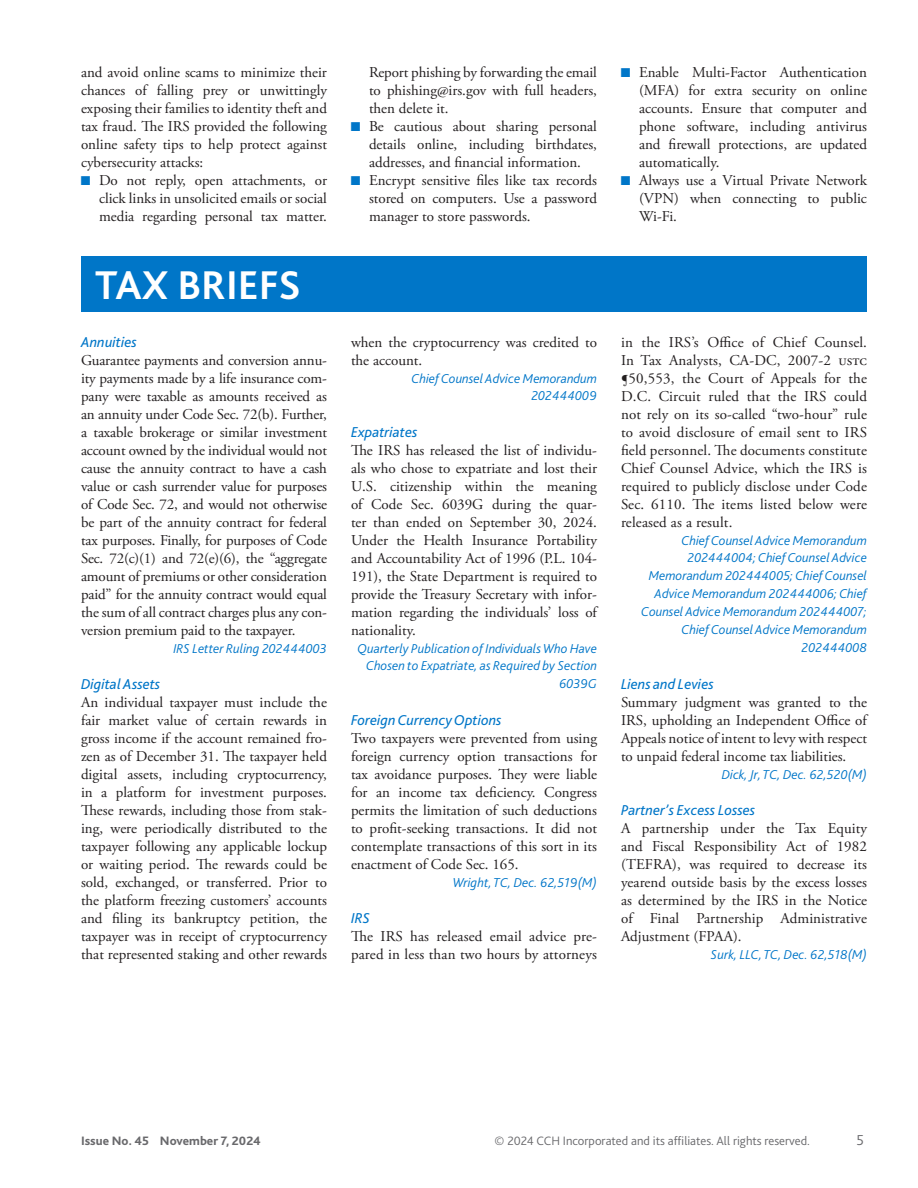
<style>
.page{position:relative;width:918px;height:1188px;background:#fff}
.page>*{position:absolute;margin:0;border:0;box-sizing:border-box;transform-origin:0 0}
.t1{font:700 42px "Bliss 2";color:#fff}
.t2{font:15px/18px "Adobe Garamond Pro";color:#231f20;text-align:justify}
.t3{font:italic 15px "Bliss 2";color:#0076c8}
.t4{font:300 15px "Bliss 2";color:#69696c}
.t5{font:italic 300 13.5px/18px "Bliss 2";color:#0076c8;text-align:right}
.t6{font:300 12.75px "Bliss 2";color:#69696c}
.t7{font:800 12.75px "Bliss 2";color:#69696c}
.s1{color:#0076c8}
</style>
<div class="page">
<div style="left:81px;top:256px;width:786px;height:56px;background:#0076c8"></div>
<p class="t2" style="left:81px;top:63px;width:248px">and avoid online scams to minimize their chances of falling prey or unwittingly exposing their families to identity theft and tax fraud. The IRS provided the following online safety tips to help protect against cybersecurity attacks:</p>
<p class="t2" style="left:99px;top:171px;width:229px;text-indent:-18px"><span class="s1">■</span> Do not reply, open attachments, or click links in unsolicited emails or social media regarding personal tax matter.</p>
<h1 class="t1" style="left:95px;top:258px;width:207px">TAX BRIEFS</h1>
<p class="t3" style="left:81px;top:332px;width:57px">Annuities</p>
<p class="t2" style="left:81px;top:351px;width:248px">Guarantee payments and conversion annu&shy;ity payments made by a life insurance com&shy;pany were taxable as amounts received as an annuity under Code Sec. 72(b). Further, a taxable brokerage or similar investment account owned by the individual would not cause the annuity contract to have a cash value or cash surrender value for purposes of Code Sec. 72, and would not otherwise be part of the annuity contract for federal tax purposes. Finally, for purposes of Code Sec. 72(c)(1) and 72(e)(6), the “aggregate amount of premiums or other consideration paid” for the annuity contract would equal the sum of all contract charges plus any con&shy;version premium paid to the taxpayer.</p>
<p class="t5" style="left:173px;top:639px;width:155px">IRS Letter Ruling 202444003</p>
<p class="t3" style="left:81px;top:674px;width:81px">Digital Assets</p>
<p class="t2" style="left:81px;top:693px;width:248px">An individual taxpayer must include the fair market value of certain rewards in gross income if the account remained fro&shy;zen as of December 31. The taxpayer held digital assets, including cryptocurrency, in a platform for investment purposes.<br>These rewards, including those from stak&shy;ing, were periodically distributed to the taxpayer following any applicable lockup or waiting period. The rewards could be sold, exchanged, or transferred. Prior to the platform freezing customers’ accounts and filing its bankruptcy petition, the taxpayer was in receipt of cryptocurrency that represented staking and other rewards</p>
<p class="t2" style="left:369px;top:63px;width:230px">Report phishing by forwarding the email to phishing@irs.gov with full headers, then delete it.</p>
<p class="t2" style="left:369px;top:117px;width:230px;text-indent:-18px"><span class="s1">■</span> Be cautious about sharing personal details online, including birthdates, addresses, and financial information.</p>
<p class="t2" style="left:369px;top:171px;width:230px;text-indent:-18px"><span class="s1">■</span> Encrypt sensitive files like tax records stored on computers. Use a password manager to store passwords.</p>
<p class="t2" style="left:639px;top:63px;width:230px;text-indent:-18px"><span class="s1">■</span> Enable Multi-Factor Authentication (MFA) for extra security on online accounts. Ensure that computer and phone software, including antivirus and firewall protections, are updated automatically.</p>
<p class="t2" style="left:639px;top:171px;width:229px;text-indent:-18px"><span class="s1">■</span> Always use a Virtual Private Network (VPN) when connecting to public Wi-Fi.</p>
<p class="t2" style="left:351px;top:333px;width:247px">when the cryptocurrency was credited to the account.</p>
<p class="t5" style="left:412px;top:369px;width:187px">Chief Counsel Advice Memorandum<br>202444009</p>
<p class="t3" style="left:351px;top:422px;width:68px">Expatriates</p>
<p class="t2" style="left:351px;top:441px;width:248px">The IRS has released the list of individu&shy;als who chose to expatriate and lost their U.S. citizenship within the meaning of Code Sec. 6039G during the quar&shy;ter than ended on September 30, 2024.<br>Under the Health Insurance Portability and Accountability Act of 1996 (P.L. 104- 191), the State Department is required to provide the Treasury Secretary with infor&shy;mation regarding the individuals’ loss of nationality.</p>
<p class="t5" style="left:358px;top:639px;width:241px">Quarterly Publication of Individuals Who Have<br>Chosen to Expatriate, as Required by Section<br>6039G</p>
<p class="t3" style="left:351px;top:710px;width:152px">Foreign Currency Options</p>
<p class="t2" style="left:351px;top:729px;width:248px">Two taxpayers were prevented from using foreign currency option transactions for tax avoidance purposes. They were liable for an income tax deficiency. Congress permits the limitation of such deductions to profit-seeking transactions. It did not contemplate transactions of this sort in its enactment of Code Sec. 165.</p>
<p class="t5" style="left:453px;top:873px;width:146px">Wright, TC, Dec. 62,519(M)</p>
<p class="t3" style="left:351px;top:908px;width:21px">IRS</p>
<p class="t2" style="left:351px;top:927px;width:248px">The IRS has released email advice pre&shy;pared in less than two hours by attorneys</p>
<p class="t2" style="left:621px;top:333px;width:248px">in the IRS’s Office of Chief Counsel.<br>In Tax Analysts, CA-DC, 2007-2 ustc ¶50,553, the Court of Appeals for the D.C. Circuit ruled that the IRS could not rely on its so-called “two-hour” rule to avoid disclosure of email sent to IRS field personnel. The documents constitute Chief Counsel Advice, which the IRS is required to publicly disclose under Code Sec. 6110. The items listed below were released as a result.</p>
<p class="t5" style="left:641px;top:531px;width:227px">Chief Counsel Advice Memorandum<br>202444004; Chief Counsel Advice<br>Memorandum 202444005; Chief Counsel<br>Advice Memorandum 202444006; Chief<br>Counsel Advice Memorandum 202444007;<br>Chief Counsel Advice Memorandum<br>202444008</p>
<p class="t3" style="left:621px;top:674px;width:94px">Liens and Levies</p>
<p class="t2" style="left:621px;top:693px;width:248px">Summary judgment was granted to the IRS, upholding an Independent Office of Appeals notice of intent to levy with respect to unpaid federal income tax liabilities.</p>
<p class="t5" style="left:722px;top:765px;width:147px">Dick, Jr, TC, Dec. 62,520(M)</p>
<p class="t3" style="left:621px;top:800px;width:136px">Partner’s Excess Losses</p>
<p class="t2" style="left:621px;top:819px;width:248px">A partnership under the Tax Equity and Fiscal Responsibility Act of 1982 (TEFRA), was required to decrease its yearend outside basis by the excess losses as determined by the IRS in the Notice of Final Partnership Administrative Adjustment (FPAA).</p>
<p class="t5" style="left:711px;top:945px;width:158px">Surk, LLC, TC, Dec. 62,518(M)</p>
<p class="t7" style="left:81px;top:1133px;width:181px">Issue No. 45 November 7, 2024</p>
<p class="t6" style="left:495px;top:1133px;width:317px">© 2024 CCH Incorporated and its affiliates. All rights reserved.</p>
<p class="t4" style="left:856px;top:1131px;width:9px">5</p>
</div>
